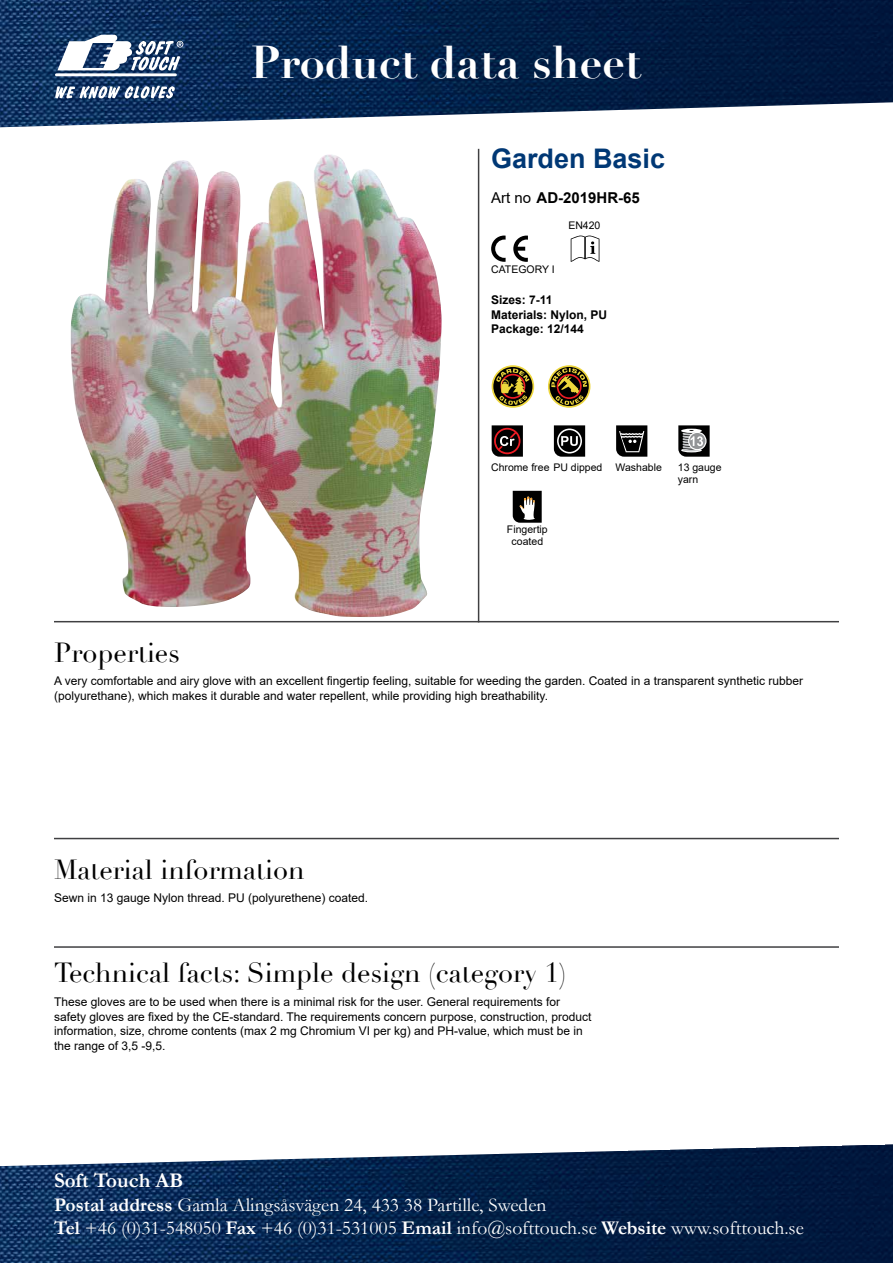
<style>
.page{position:relative;width:893px;height:1263px;background:#fff}
.page>*{position:absolute;margin:0;border:0;box-sizing:border-box;transform-origin:0 0}
.t1{font:700 45px "Didot";color:#fff}
.t2{font:27px "Didot";color:#000}
.t3{font:700 27px "Arial";color:#003875}
.t4{font:700 21px "Garamond";color:#fff}
.t5{font:19.5px/23.4px "Garamond";color:#fff}
.t6{font:700 15px "Arial";color:#000}
.t7{font:12px/14.4px "Arial";color:#000}
.t8{font:700 12px/14.4px "Arial";color:#000}
.t9{font:10.5px/12.6px "Arial";color:#000}
.s1{font-weight:400}
.s2{font-weight:700}
</style>
<div class="page">
<img style="left:0;top:0;width:893px;height:127px">
<img style="left:70px;top:154px;width:372px;height:463px">
<svg style="left:513px;top:236px;width:15px;height:26px"></svg>
<svg style="left:491px;top:236px;width:15px;height:26px"></svg>
<img style="left:0;top:1144px;width:893px;height:119px">
<hr style="left:54px;top:946px;width:785px;height:2px;background:#404042">
<hr style="left:54px;top:838px;width:785px;height:1px;background:#404042">
<hr style="left:54px;top:621px;width:785px;height:1px;background:#404042">
<hr style="left:478px;top:149px;width:1px;height:473px;background:#404042">
<svg style="left:492px;top:425px;width:31px;height:32px"></svg>
<svg style="left:554px;top:425px;width:31px;height:32px"></svg>
<svg style="left:616px;top:425px;width:31px;height:32px"></svg>
<svg style="left:678px;top:425px;width:32px;height:32px"></svg>
<svg style="left:54px;top:35px;width:129px;height:43px"></svg>
<svg style="left:55px;top:86px;width:120px;height:13px"></svg>
<svg style="left:571px;top:236px;width:28px;height:26px"></svg>
<svg style="left:492px;top:365px;width:42px;height:43px"></svg>
<div style="left:493px;top:367px;width:39px;height:39px;background:#000;border-radius:50%"></div>
<svg style="left:496px;top:368px;width:33px;height:37px"></svg>
<svg style="left:548px;top:365px;width:42px;height:43px"></svg>
<svg style="left:550px;top:367px;width:39px;height:39px"></svg>
<svg style="left:551px;top:368px;width:36px;height:37px"></svg>
<svg style="left:513px;top:491px;width:29px;height:32px"></svg>
<h1 class="t1" style="left:251px;top:35px;width:392px">Product data sheet</h1>
<h2 class="t3" style="left:491px;top:140px;width:176px">Garden Basic</h2>
<p class="t6" style="left:491px;top:187px;width:150px"><span class="s1">Art no</span> AD-2019HR-65</p>
<p class="t9" style="left:491px;top:263px;width:65px">CATEGORY I</p>
<p class="t9" style="left:568px;top:219px;width:34px">EN420</p>
<h2 class="t2" style="left:54px;top:637px;width:127px">Properties</h2>
<p class="t8" style="left:491px;top:293px;width:118px">Sizes: 7-11<br>Materials: Nylon, PU<br>Package: 12/144</p>
<p class="t9" style="left:491px;top:461px;width:113px">Chrome free PU dipped</p>
<p class="t9" style="left:616px;top:461px;width:48px">Washable</p>
<p class="t9" style="left:678px;top:461px;width:45px">13 gauge yarn</p>
<p class="t9" style="left:507px;top:523px;width:42px;text-align:center">Fingertip coated</p>
<p class="t7" style="left:54px;top:674px;width:751px">A very comfortable and airy glove with an excellent fingertip feeling, suitable for weeding the garden. Coated in a transparent synthetic rubber (polyurethane), which makes it durable and water repellent, while providing high breathability.</p>
<h2 class="t2" style="left:54px;top:853px;width:252px">Material information</h2>
<p class="t7" style="left:54px;top:890px;width:316px">Sewn in 13 gauge Nylon thread. PU (polyurethene) coated.</p>
<h2 class="t2" style="left:54px;top:957px;width:514px">Technical facts: Simple design (category 1)</h2>
<p class="t7" style="left:54px;top:995px;width:539px">These gloves are to be used when there is a minimal risk for the user. General requirements for safety gloves are fixed by the CE-standard. The requirements concern purpose, construction, product information, size, chrome contents (max 2 mg Chromium VI per kg) and PH-value, which must be in the range of 3,5 -9,5.</p>
<h3 class="t4" style="left:54px;top:1166px;width:131px">Soft Touch AB</h3>
<h3 class="t5" style="left:54px;top:1192px;width:751px"><span class="s2">Postal address</span> Gamla Alingsåsvägen 24, 433 38 Partille, Sweden<br><span class="s2">Tel</span> +46 (0)31-548050 <span class="s2">Fax</span> +46 (0)31-531005 <span class="s2">Email</span> info@softtouch.se <span class="s2">Website</span> www.softtouch.se</h3>
</div>
